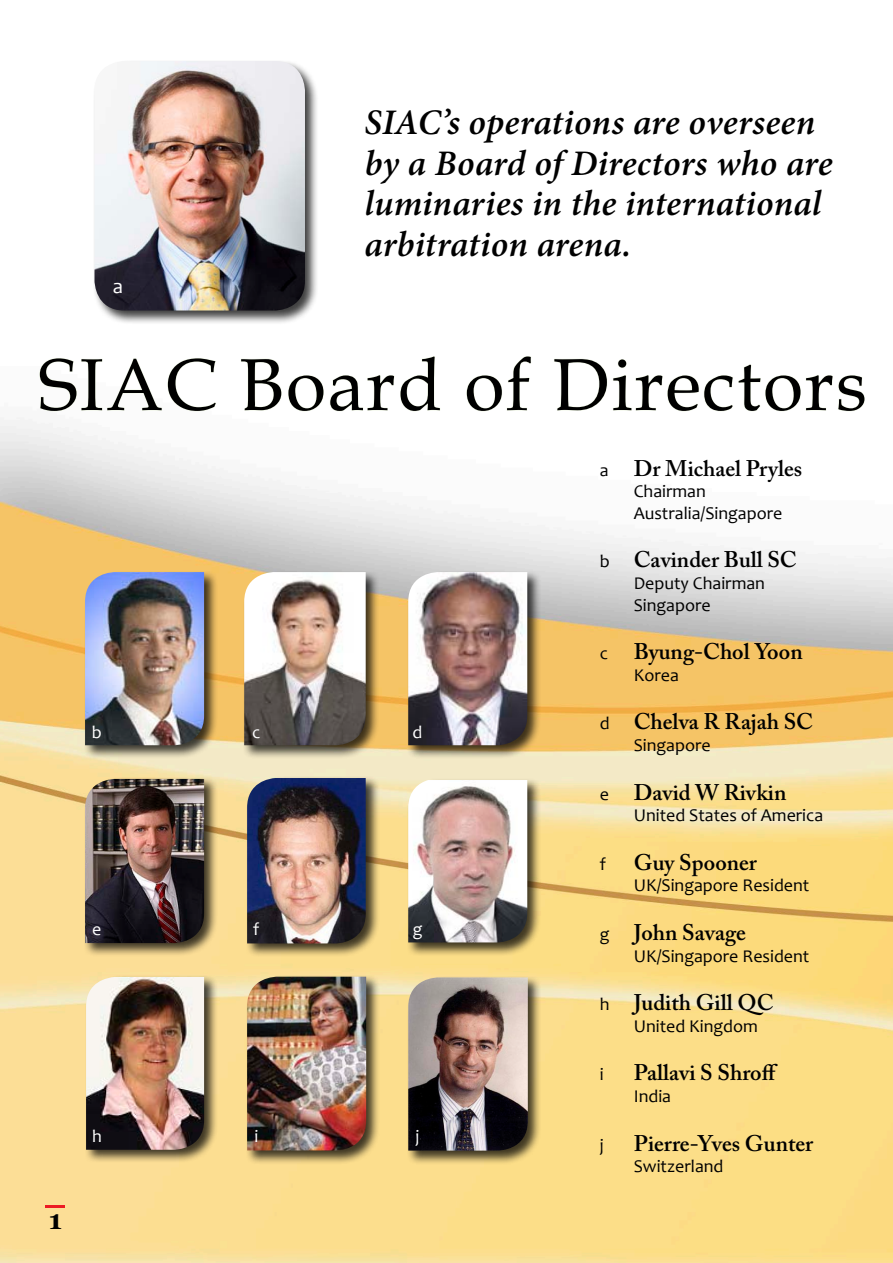
<style>
.page{position:relative;width:893px;height:1263px;background:#fff}
.page>*{position:absolute;margin:0;border:0;box-sizing:border-box;transform-origin:0 0}
.t1{font:73.5px "Book Antiqua";letter-spacing:.025em;color:#000}
.t2{font:italic 600 36px/40.5px "Minion Pro";letter-spacing:.005em;color:#000}
.t3{font:700 27px "Georgia";color:#000}
.t4{font:600 22.5px "Adobe Caslon Pro";color:#000}
.t5{font:21px "Candara";color:#fff}
.t6{font:18px/21.6px "Candara";color:#000}
.t7{font:18px "Candara";color:#fff}
.s1{font-family:"Candara";font-weight:400;font-size:18px}
</style>
<div class="page">
<img style="left:0;top:417px;width:893px;height:846px">
<svg style="left:39px;top:358px;width:177px;height:54px"></svg>
<svg style="left:240px;top:358px;width:42px;height:53px"></svg>
<svg style="left:288px;top:356px;width:152px;height:56px"></svg>
<svg style="left:466px;top:356px;width:65px;height:56px"></svg>
<svg style="left:554px;top:358px;width:311px;height:54px"></svg>
<div style="left:92px;top:59px;width:227px;height:265px;background:#000;opacity:.75"></div>
<img style="left:95px;top:61px;width:210px;height:249px">
<div style="left:84px;top:975px;width:134px;height:189px;background:#000;opacity:.75"></div>
<img style="left:86px;top:977px;width:118px;height:173px">
<div style="left:83px;top:570px;width:135px;height:189px;background:#000;opacity:.75"></div>
<img style="left:85px;top:572px;width:119px;height:173px">
<div style="left:83px;top:777px;width:135px;height:180px;background:#000;opacity:.75"></div>
<img style="left:85px;top:779px;width:119px;height:164px">
<div style="left:406px;top:570px;width:135px;height:189px;background:#000;opacity:.75"></div>
<img style="left:408px;top:572px;width:119px;height:173px">
<div style="left:406px;top:975px;width:136px;height:190px;background:#000;opacity:.75"></div>
<img style="left:408px;top:977px;width:120px;height:173px">
<div style="left:406px;top:778px;width:135px;height:178px;background:#000;opacity:.75"></div>
<img style="left:408px;top:780px;width:119px;height:162px">
<div style="left:245px;top:776px;width:135px;height:182px;background:#000;opacity:.75"></div>
<img style="left:247px;top:778px;width:119px;height:165px">
<div style="left:245px;top:974px;width:135px;height:190px;background:#000;opacity:.75"></div>
<img style="left:247px;top:977px;width:119px;height:173px">
<div style="left:242px;top:570px;width:138px;height:189px;background:#000;opacity:.75"></div>
<img style="left:244px;top:572px;width:122px;height:173px">
<svg style="left:46px;top:1205px;width:19px;height:2px"></svg>
<p class="t5" style="left:113px;top:274px;width:12px">a</p>
<h2 class="t2" style="left:364px;top:102px;width:470px">SIAC’s operations are overseen by a Board of Directors who are luminaries in the international arbitration arena.</h2>
<h1 class="t1" style="left:39px;top:334px;width:829px">SIAC Board of Directors</h1>
<p class="t7" style="left:92px;top:721px;width:12px">b</p>
<p class="t7" style="left:92px;top:918px;width:11px">e</p>
<h3 class="t3" style="left:49px;top:1202px;width:15px">1</h3>
<p class="t7" style="left:92px;top:1125px;width:11px">h</p>
<p class="t7" style="left:252px;top:721px;width:10px">c</p>
<p class="t7" style="left:253px;top:918px;width:8px">f</p>
<p class="t7" style="left:254px;top:1125px;width:5px">i</p>
<p class="t7" style="left:413px;top:721px;width:11px">d</p>
<p class="t7" style="left:413px;top:918px;width:11px">g</p>
<p class="t7" style="left:416px;top:1125px;width:5px">j</p>
<p class="t4" style="left:600px;top:455px;width:204px"><span class="s1">a</span> Dr Michael Pryles</p>
<p class="t6" style="left:634px;top:481px;width:150px">Chairman<br>Australia/Singapore</p>
<p class="t4" style="left:600px;top:546px;width:199px"><span class="s1">b</span> Cavinder Bull SC</p>
<p class="t6" style="left:634px;top:572px;width:133px">Deputy Chairman<br>Singapore</p>
<p class="t4" style="left:600px;top:638px;width:205px"><span class="s1">c</span> Byung-Chol Yoon</p>
<p class="t6" style="left:634px;top:664px;width:47px">Korea</p>
<p class="t4" style="left:600px;top:708px;width:215px"><span class="s1">d</span> Chelva R Rajah SC</p>
<p class="t6" style="left:634px;top:734px;width:79px">Singapore</p>
<p class="t4" style="left:600px;top:779px;width:188px"><span class="s1">e</span> David W Rivkin</p>
<p class="t6" style="left:634px;top:805px;width:191px">United States of America</p>
<p class="t4" style="left:600px;top:849px;width:159px"><span class="s1">f</span> Guy Spooner</p>
<p class="t6" style="left:634px;top:875px;width:177px">UK/Singapore Resident</p>
<p class="t4" style="left:600px;top:919px;width:148px"><span class="s1">g</span> John Savage</p>
<p class="t6" style="left:634px;top:945px;width:177px">UK/Singapore Resident</p>
<p class="t4" style="left:600px;top:989px;width:175px"><span class="s1">h</span> Judith Gill QC</p>
<p class="t6" style="left:634px;top:1015px;width:126px">United Kingdom</p>
<p class="t6" style="left:600px;top:1064px;width:5px">i</p>
<p class="t4" style="left:634px;top:1059px;width:145px">Pallavi S Shroff</p>
<p class="t6" style="left:634px;top:1085px;width:39px">India</p>
<p class="t6" style="left:600px;top:1134px;width:5px">j</p>
<p class="t4" style="left:634px;top:1130px;width:181px">Pierre-Yves Gunter</p>
<p class="t6" style="left:634px;top:1156px;width:91px">Switzerland</p>
</div>
